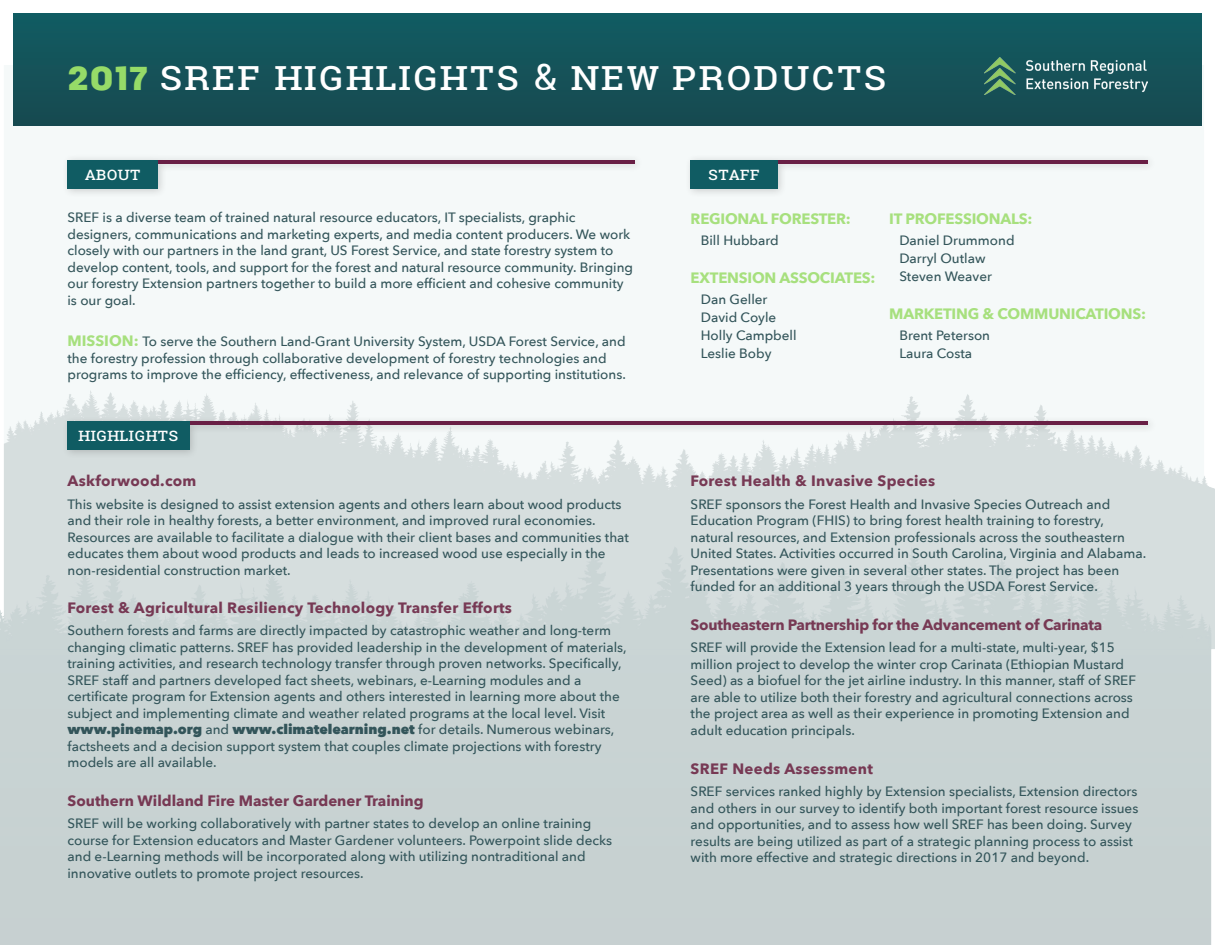
<style>
.page{position:relative;width:1215px;height:945px;background:#fff}
.page>*{position:absolute;margin:0;border:0;box-sizing:border-box;transform-origin:0 0}
.t1{font:42px "Roboto Slab";letter-spacing:.05em;color:#fff}
.t2{font:18px "Roboto Slab";letter-spacing:.02em;color:#fff}
.t3{font:700 15px "Avenir Next";letter-spacing:.005em;color:#773954}
.t4{font:700 15px "Avenir Next";letter-spacing:-.015em;color:#a7e07e}
.t5{font:700 15px "Avenir Next";letter-spacing:-.015em;color:#773954}
.t6{font:500 13.5px/16.5px "Avenir Next";color:#33555a}
.s1{font-family:"Roboto";font-weight:900;font-size:41.1px;color:#96db68}
.s2{font-size:36.3px}
.s3{font-weight:700;font-size:15px;color:#a7e07e}
.s4{font-weight:800}
</style>
<div class="page">
<img style="left:0;top:65px;width:1215px;height:880px">
<div style="left:61px;top:154px;width:583px;height:44px;background:#231f20;opacity:.2"></div>
<hr style="left:67px;top:160px;width:567px;height:3px;background:#691f45">
<div style="left:67px;top:160px;width:91px;height:29px;background:#105c63"></div>
<div style="left:685px;top:154px;width:472px;height:44px;background:#231f20;opacity:.2"></div>
<hr style="left:691px;top:160px;width:457px;height:3px;background:#691f45">
<div style="left:691px;top:160px;width:87px;height:29px;background:#105c63"></div>
<div style="left:62px;top:415px;width:1095px;height:45px;background:#231f20;opacity:.2"></div>
<hr style="left:134px;top:421px;width:1014px;height:4px;background:#691f45">
<div style="left:68px;top:421px;width:122px;height:29px;background:#105c63"></div>
<div style="left:14px;top:14px;width:1188px;height:111px;background:#155359"></div>
<img style="left:984px;top:57px;width:164px;height:37px">
<p class="t1" style="left:68px;top:46px;width:233px"><span class="s1">2017</span> SREF HIGHLIGHTS</p>
<p class="t1" style="left:534px;top:46px;width:328px"><span class="s2">&amp;</span> NEW PRODUCTS</p>
<p class="t2" style="left:85px;top:161px;width:57px">ABOUT</p>
<p class="t2" style="left:708px;top:161px;width:53px">STAFF</p>
<p class="t6" style="left:68px;top:209px;width:567px">SREF is a diverse team of trained natural resource educators, IT specialists, graphic designers, communications and marketing experts, and media content producers. We work closely with our partners in the land grant, US Forest Service, and state forestry system to develop content, tools, and support for the forest and natural resource community. Bringing our forestry Extension partners together to build a more efficient and cohesive community is our goal.</p>
<p class="t6" style="left:68px;top:333px;width:560px"><span class="s3">MISSION:</span> To serve the Southern Land-Grant University System, USDA Forest Service, and the forestry profession through collaborative development of forestry technologies and programs to improve the efficiency, effectiveness, and relevance of supporting institutions.</p>
<p class="t4" style="left:691px;top:206px;width:162px">REGIONAL FORESTER:</p>
<p class="t6" style="left:701px;top:231px;width:79px">Bill Hubbard</p>
<p class="t4" style="left:691px;top:264px;width:186px">EXTENSION ASSOCIATES:</p>
<p class="t6" style="left:701px;top:290px;width:68px">Dan Geller</p>
<p class="t6" style="left:701px;top:308px;width:77px">David Coyle</p>
<p class="t6" style="left:701px;top:326px;width:97px">Holly Campbell</p>
<p class="t6" style="left:701px;top:344px;width:72px">Leslie Boby</p>
<p class="t4" style="left:889px;top:206px;width:145px">IT PROFESSIONALS:</p>
<p class="t6" style="left:899px;top:231px;width:117px">Daniel Drummond</p>
<p class="t6" style="left:899px;top:249px;width:88px">Darryl Outlaw</p>
<p class="t6" style="left:899px;top:267px;width:94px">Steven Weaver</p>
<p class="t4" style="left:889px;top:300px;width:258px">MARKETING &amp; COMMUNICATIONS:</p>
<p class="t6" style="left:899px;top:326px;width:92px">Brent Peterson</p>
<p class="t6" style="left:899px;top:344px;width:74px">Laura Costa</p>
<p class="t2" style="left:78px;top:422px;width:102px">HIGHLIGHTS</p>
<p class="t3" style="left:68px;top:468px;width:130px">Askforwood.com</p>
<p class="t6" style="left:68px;top:495px;width:563px">This website is designed to assist extension agents and others learn about wood products and their role in healthy forests, a better environment, and improved rural economies.<br>Resources are available to facilitate a dialogue with their client bases and communities that educates them about wood products and leads to increased wood use especially in the non-residential construction market.</p>
<p class="t3" style="left:68px;top:595px;width:446px">Forest &amp; Agricultural Resiliency Technology Transfer Efforts</p>
<p class="t6" style="left:68px;top:622px;width:561px">Southern forests and farms are directly impacted by catastrophic weather and long-term changing climatic patterns. SREF has provided leadership in the development of materials, training activities, and research technology transfer through proven networks. Specifically, SREF staff and partners developed fact sheets, webinars, e-Learning modules and a certificate program for Extension agents and others interested in learning more about the subject and implementing climate and weather related programs at the local level. Visit <span class="s4">www.pinemap.org</span> and <span class="s4">www.climatelearning.net</span> for details. Numerous webinars, factsheets and a decision support system that couples climate projections with forestry models are all available.</p>
<p class="t3" style="left:68px;top:788px;width:358px">Southern Wildland Fire Master Gardener Training</p>
<p class="t6" style="left:68px;top:815px;width:546px">SREF will be working collaboratively with partner states to develop an online training course for Extension educators and Master Gardener volunteers. Powerpoint slide decks and e-Learning methods will be incorporated along with utilizing nontraditional and innovative outlets to promote project resources.</p>
<p class="t3" style="left:691px;top:468px;width:246px">Forest Health &amp; Invasive Species</p>
<p class="t6" style="left:691px;top:495px;width:457px">SREF sponsors the Forest Health and Invasive Species Outreach and Education Program (FHIS) to bring forest health training to forestry, natural resources, and Extension professionals across the southeastern United States. Activities occurred in South Carolina, Virginia and Alabama.<br>Presentations were given in several other states. The project has been funded for an additional 3 years through the USDA Forest Service.</p>
<p class="t5" style="left:691px;top:611px;width:413px">Southeastern Partnership for the Advancement of Carinata</p>
<p class="t6" style="left:691px;top:639px;width:447px">SREF will provide the Extension lead for a multi-state, multi-year, $15 million project to develop the winter crop Carinata (Ethiopian Mustard Seed) as a biofuel for the jet airline industry. In this manner, staff of SREF are able to utilize both their forestry and agricultural connections across the project area as well as their experience in promoting Extension and adult education principals.</p>
<p class="t3" style="left:691px;top:755px;width:184px">SREF Needs Assessment</p>
<p class="t6" style="left:691px;top:783px;width:449px">SREF services ranked highly by Extension specialists, Extension directors and others in our survey to identify both important forest resource issues and opportunities, and to assess how well SREF has been doing. Survey results are being utilized as part of a strategic planning process to assist with more effective and strategic directions in 2017 and beyond.</p>
</div>
